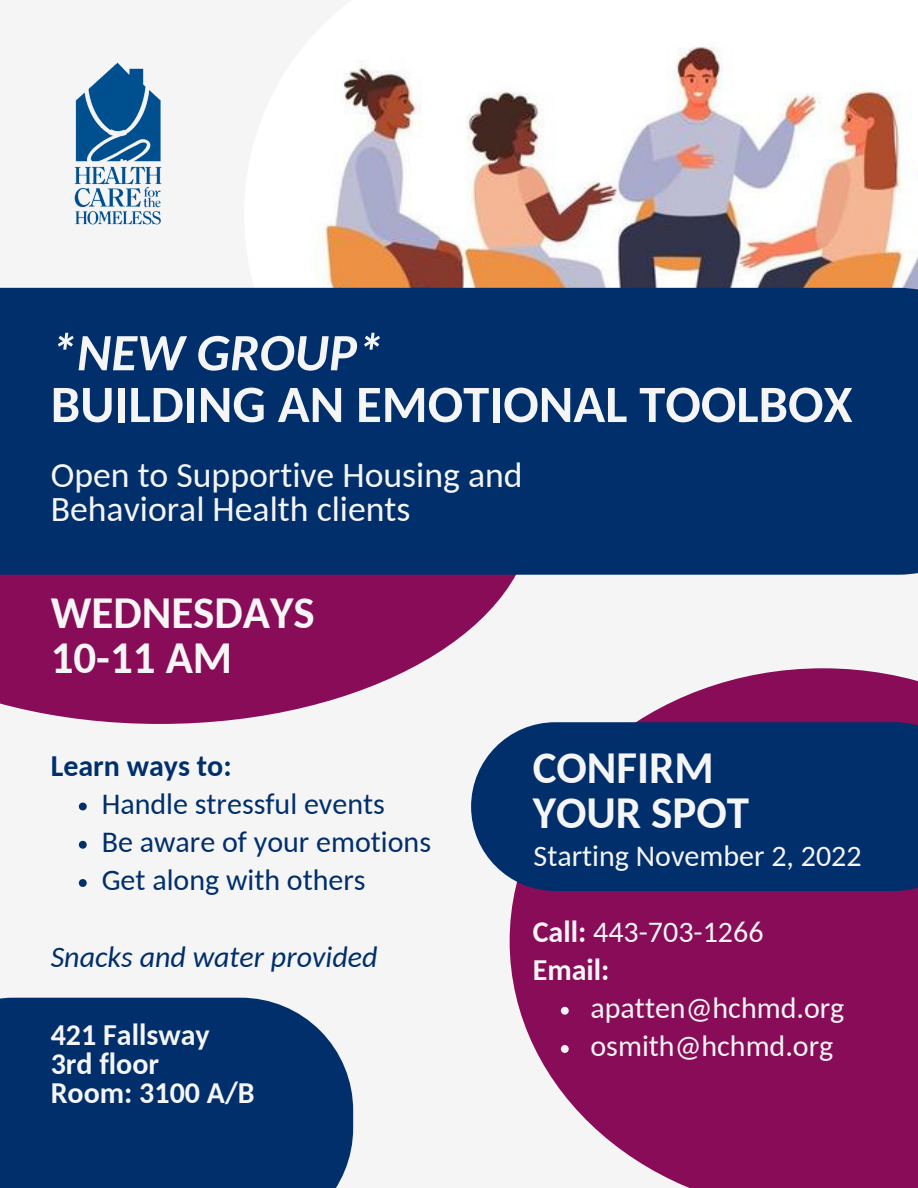
<style>
.page{position:relative;width:918px;height:1188px;background:#f5f5f5}
.page>*{position:absolute;margin:0;border:0;box-sizing:border-box;transform-origin:0 0}
.t1{font:700 52.5px "Carlito";color:#f5f5f5}
.t2{font:italic 700 52.5px "Carlito";color:#f5f5f5}
.t3{font:700 45px/45px "Carlito";color:#f5f5f5}
.t4{font:35.7px/34.8px "Carlito";color:#f5f5f5}
.t5{font:30px/38.2px "Carlito";color:#f5f5f5}
.t6{font:30px/38.2px "Carlito";color:#002f6c}
.t7{font:700 30px/29.2px "Carlito";color:#f5f5f5}
.t8{font:italic 30px "Carlito";color:#002f6c}
.t9{font:700 30px "Carlito";color:#002f6c}
.s1{font-weight:700}
</style>
<div class="page">
<svg style="left:0;top:575px;width:516px;height:149px;fill:#890c58"></svg>
<svg style="left:510px;top:668px;width:408px;height:520px;fill:#890c58"></svg>
<img style="left:244px;top:47px;width:674px;height:241px">
<div style="left:471px;top:722px;width:447px;height:169px;background:#002f6c"></div>
<div style="left:0;top:288px;width:918px;height:287px;background:#002f6c"></div>
<div style="left:0;top:998px;width:353px;height:190px;background:#002f6c"></div>
<img style="left:74px;top:62px;width:88px;height:163px">
<svg style="left:561px;top:1007px;width:8px;height:8px"></svg>
<svg style="left:561px;top:1045px;width:8px;height:8px"></svg>
<svg style="left:79px;top:803px;width:8px;height:7px"></svg>
<svg style="left:79px;top:841px;width:8px;height:8px"></svg>
<svg style="left:79px;top:879px;width:8px;height:8px"></svg>
<h1 class="t2" style="left:51px;top:331px;width:334px">*NEW GROUP*</h1>
<h1 class="t1" style="left:51px;top:383px;width:803px">BUILDING AN EMOTIONAL TOOLBOX</h1>
<p class="t4" style="left:51px;top:460px;width:473px">Open to Supportive Housing and<br>Behavioral Health clients</p>
<h2 class="t3" style="left:51px;top:595px;width:265px">WEDNESDAYS<br>10-11 AM</h2>
<p class="t9" style="left:51px;top:753px;width:182px">Learn ways to:</p>
<p class="t6" style="left:102px;top:787px;width:331px">Handle stressful events<br>Be aware of your emotions<br>Get along with others</p>
<p class="t8" style="left:51px;top:944px;width:328px">Snacks and water provided</p>
<p class="t7" style="left:51px;top:1023px;width:206px">421 Fallsway<br>3rd floor<br>Room: 3100 A/B</p>
<h2 class="t3" style="left:533px;top:749px;width:218px">CONFIRM<br>YOUR SPOT</h2>
<p class="t5" style="left:534px;top:839px;width:329px">Starting November 2, 2022</p>
<p class="t5" style="left:533px;top:915px;width:232px"><span class="s1">Call:</span> 443-703-1266<br><span class="s1">Email:</span></p>
<p class="t5" style="left:591px;top:991px;width:255px">apatten@hchmd.org osmith@hchmd.org</p>
</div>
